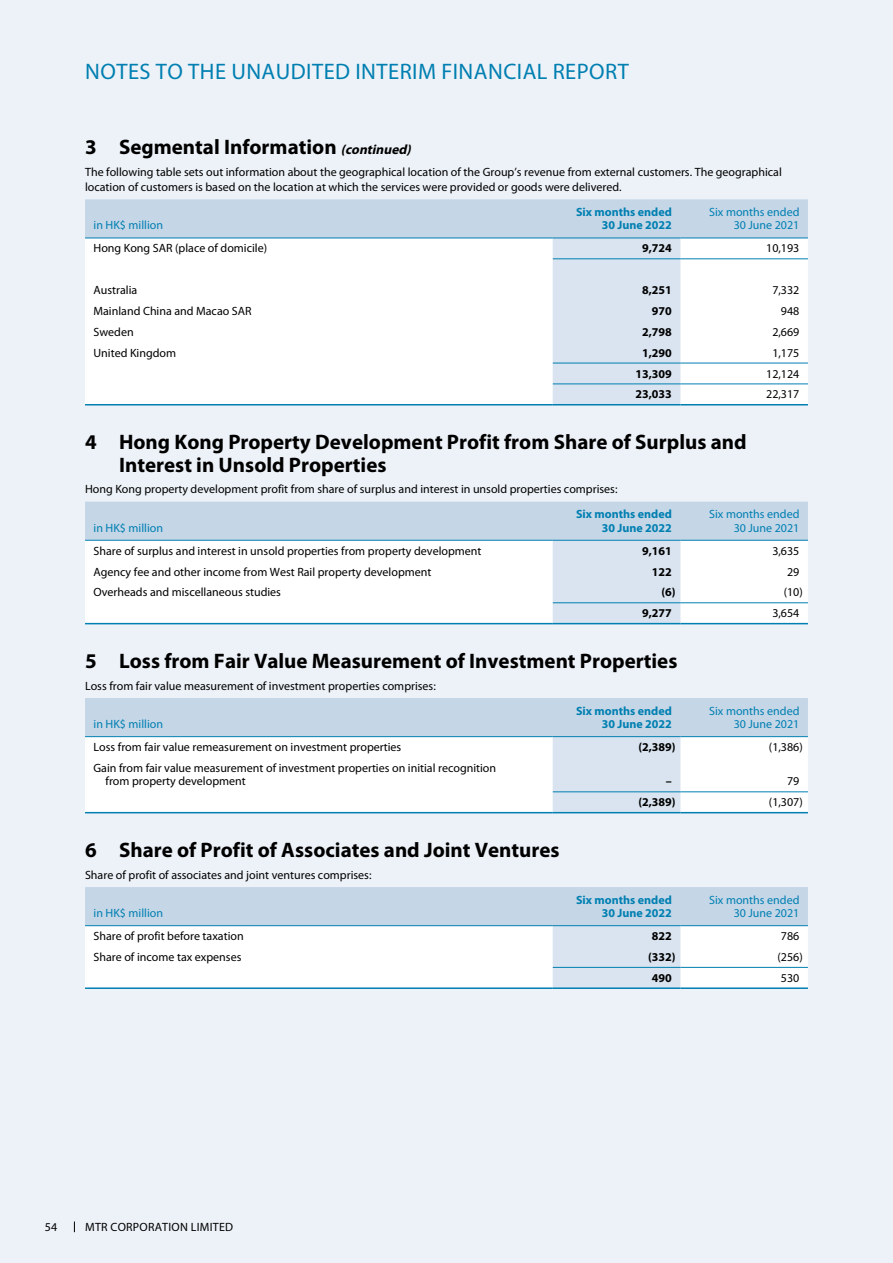
<style>
.page{position:relative;width:893px;height:1263px;background:#edf2f8}
.page>*{position:absolute;margin:0;border:0;box-sizing:border-box;transform-origin:0 0}
.t1{font:22.5px "Myriad Pro";letter-spacing:.02em;color:#007fb1}
.t2{font:700 21px/22.5px "Myriad Pro";color:#000}
.t3{font:12px/15px "Myriad Pro";color:#000}
.t4{font:12px/13.5px "Myriad Pro";color:#007fb1;text-align:right}
.t5{font:700 12px/13.5px "Myriad Pro";color:#007fb1;text-align:right}
.t6{font:700 12px "Myriad Pro";color:#000}
.t7{font:12px "Myriad Pro";letter-spacing:.02em;color:#000}
.s1{font-style:italic;font-size:13.5px}
</style>
<div class="page">
<svg style="left:85px;top:199px;width:723px;height:205px"></svg>
<hr style="left:85px;top:404px;width:468px;height:1px;background:#007fb1">
<hr style="left:553px;top:404px;width:127px;height:1px;background:#007fb1">
<hr style="left:680px;top:404px;width:128px;height:1px;background:#007fb1">
<hr style="left:553px;top:383px;width:127px;height:1px;background:#007fb1">
<hr style="left:680px;top:383px;width:128px;height:1px;background:#007fb1">
<hr style="left:553px;top:363px;width:127px;height:1px;background:#007fb1">
<hr style="left:680px;top:363px;width:128px;height:1px;background:#007fb1">
<hr style="left:553px;top:258px;width:127px;height:1px;background:#007fb1">
<hr style="left:680px;top:258px;width:128px;height:1px;background:#007fb1">
<hr style="left:85px;top:238px;width:468px;height:1px;background:#007fb1">
<hr style="left:553px;top:238px;width:127px;height:1px;background:#007fb1">
<hr style="left:680px;top:238px;width:128px;height:1px;background:#007fb1">
<svg style="left:85px;top:502px;width:723px;height:121px"></svg>
<hr style="left:85px;top:540px;width:468px;height:1px;background:#007fb1">
<hr style="left:553px;top:540px;width:127px;height:1px;background:#007fb1">
<hr style="left:680px;top:540px;width:128px;height:1px;background:#007fb1">
<hr style="left:85px;top:623px;width:468px;height:1px;background:#007fb1">
<hr style="left:553px;top:623px;width:127px;height:1px;background:#007fb1">
<hr style="left:680px;top:623px;width:128px;height:1px;background:#007fb1">
<hr style="left:553px;top:602px;width:127px;height:1px;background:#007fb1">
<hr style="left:680px;top:602px;width:128px;height:1px;background:#007fb1">
<svg style="left:85px;top:698px;width:723px;height:114px"></svg>
<hr style="left:85px;top:736px;width:468px;height:1px;background:#007fb1">
<hr style="left:553px;top:736px;width:127px;height:1px;background:#007fb1">
<hr style="left:680px;top:736px;width:128px;height:1px;background:#007fb1">
<hr style="left:85px;top:812px;width:468px;height:1px;background:#007fb1">
<hr style="left:553px;top:812px;width:127px;height:1px;background:#007fb1">
<hr style="left:680px;top:812px;width:128px;height:1px;background:#007fb1">
<hr style="left:553px;top:791px;width:127px;height:1px;background:#007fb1">
<hr style="left:680px;top:791px;width:128px;height:1px;background:#007fb1">
<svg style="left:85px;top:887px;width:723px;height:100px"></svg>
<hr style="left:85px;top:925px;width:468px;height:1px;background:#007fb1">
<hr style="left:553px;top:925px;width:127px;height:1px;background:#007fb1">
<hr style="left:680px;top:925px;width:128px;height:1px;background:#007fb1">
<hr style="left:85px;top:987px;width:468px;height:2px;background:#007fb1">
<hr style="left:553px;top:987px;width:127px;height:2px;background:#007fb1">
<hr style="left:680px;top:987px;width:128px;height:2px;background:#007fb1">
<hr style="left:553px;top:967px;width:127px;height:1px;background:#007fb1">
<hr style="left:680px;top:967px;width:128px;height:1px;background:#007fb1">
<h1 class="t1" style="left:85px;top:59px;width:545px">NOTES TO THE UNAUDITED INTERIM FINANCIAL REPORT</h1>
<h2 class="t2" style="left:85px;top:135px;width:331px">3 Segmental Information <span class="s1">(continued)</span></h2>
<p class="t3" style="left:85px;top:165px;width:698px">The following table sets out information about the geographical location of the Group’s revenue from external customers. The geographical location of customers is based on the location at which the services were provided or goods were delivered.</p>
<p class="t4" style="left:94px;top:219px;width:71px">in HK$ million</p>
<p class="t5" style="left:576px;top:205px;width:97px">Six months ended<br>30 June 2022</p>
<p class="t4" style="left:709px;top:205px;width:92px">Six months ended<br>30 June 2021</p>
<p class="t3" style="left:94px;top:241px;width:175px">Hong Kong SAR (place of domicile)</p>
<p class="t6" style="left:642px;top:241px;width:31px">9,724</p>
<p class="t3" style="left:766px;top:241px;width:35px">10,193</p>
<p class="t3" style="left:94px;top:283px;width:45px">Australia</p>
<p class="t6" style="left:642px;top:282px;width:31px">8,251</p>
<p class="t3" style="left:772px;top:283px;width:29px">7,332</p>
<p class="t3" style="left:94px;top:304px;width:160px">Mainland China and Macao SAR</p>
<p class="t6" style="left:652px;top:303px;width:21px">970</p>
<p class="t3" style="left:781px;top:304px;width:20px">948</p>
<p class="t3" style="left:94px;top:325px;width:42px">Sweden</p>
<p class="t6" style="left:642px;top:324px;width:31px">2,798</p>
<p class="t3" style="left:772px;top:325px;width:29px">2,669</p>
<p class="t3" style="left:94px;top:345px;width:84px">United Kingdom</p>
<p class="t6" style="left:642px;top:345px;width:31px">1,290</p>
<p class="t3" style="left:772px;top:345px;width:29px">1,175</p>
<p class="t6" style="left:635px;top:366px;width:38px">13,309</p>
<p class="t3" style="left:766px;top:366px;width:35px">12,124</p>
<p class="t6" style="left:635px;top:386px;width:38px">23,033</p>
<p class="t3" style="left:766px;top:387px;width:35px">22,317</p>
<h2 class="t2" style="left:119px;top:430px;width:629px;text-indent:-34px">4 Hong Kong Property Development Profit from Share of Surplus and<br>Interest in Unsold Properties</h2>
<p class="t3" style="left:85px;top:482px;width:534px">Hong Kong property development profit from share of surplus and interest in unsold properties comprises:</p>
<p class="t4" style="left:94px;top:521px;width:71px">in HK$ million</p>
<p class="t5" style="left:576px;top:507px;width:97px">Six months ended<br>30 June 2022</p>
<p class="t4" style="left:709px;top:508px;width:92px">Six months ended<br>30 June 2021</p>
<p class="t3" style="left:94px;top:543px;width:390px">Share of surplus and interest in unsold properties from property development</p>
<p class="t6" style="left:642px;top:543px;width:31px">9,161</p>
<p class="t3" style="left:772px;top:543px;width:29px">3,635</p>
<p class="t3" style="left:94px;top:564px;width:339px">Agency fee and other income from West Rail property development</p>
<p class="t6" style="left:652px;top:564px;width:21px">122</p>
<p class="t3" style="left:787px;top:564px;width:14px">29</p>
<p class="t3" style="left:94px;top:585px;width:189px">Overheads and miscellaneous studies</p>
<p class="t6" style="left:661px;top:584px;width:16px">(6)</p>
<p class="t3" style="left:784px;top:585px;width:21px">(10)</p>
<p class="t6" style="left:642px;top:605px;width:31px">9,277</p>
<p class="t3" style="left:772px;top:606px;width:29px">3,654</p>
<h2 class="t2" style="left:85px;top:649px;width:594px">5 Loss from Fair Value Measurement of Investment Properties</h2>
<p class="t3" style="left:85px;top:678px;width:352px">Loss from fair value measurement of investment properties comprises:</p>
<p class="t4" style="left:94px;top:718px;width:71px">in HK$ million</p>
<p class="t5" style="left:576px;top:703px;width:97px">Six months ended<br>30 June 2022</p>
<p class="t4" style="left:709px;top:704px;width:92px">Six months ended<br>30 June 2021</p>
<p class="t3" style="left:94px;top:740px;width:309px">Loss from fair value remeasurement on investment properties</p>
<p class="t6" style="left:638px;top:739px;width:39px">(2,389)</p>
<p class="t3" style="left:769px;top:740px;width:35px">(1,386)</p>
<p class="t3" style="left:106px;top:761px;width:392px;line-height:13.5px;text-indent:-12px">Gain from fair value measurement of investment properties on initial recognition from property development</p>
<p class="t6" style="left:666px;top:773px;width:7px">–</p>
<p class="t3" style="left:787px;top:774px;width:14px">79</p>
<p class="t6" style="left:638px;top:794px;width:39px">(2,389)</p>
<p class="t3" style="left:769px;top:795px;width:35px">(1,307)</p>
<h2 class="t2" style="left:85px;top:838px;width:476px">6 Share of Profit of Associates and Joint Ventures</h2>
<p class="t3" style="left:85px;top:867px;width:288px">Share of profit of associates and joint ventures comprises:</p>
<p class="t4" style="left:94px;top:907px;width:71px">in HK$ million</p>
<p class="t5" style="left:576px;top:892px;width:97px">Six months ended<br>30 June 2022</p>
<p class="t4" style="left:709px;top:893px;width:92px">Six months ended<br>30 June 2021</p>
<p class="t3" style="left:94px;top:929px;width:152px">Share of profit before taxation</p>
<p class="t6" style="left:652px;top:928px;width:21px">822</p>
<p class="t3" style="left:781px;top:929px;width:20px">786</p>
<p class="t3" style="left:94px;top:950px;width:149px">Share of income tax expenses</p>
<p class="t6" style="left:648px;top:949px;width:29px">(332)</p>
<p class="t3" style="left:777px;top:950px;width:27px">(256)</p>
<p class="t6" style="left:652px;top:970px;width:21px">490</p>
<p class="t3" style="left:781px;top:970px;width:20px">530</p>
<p class="t3" style="left:45px;top:1219px;width:14px">54</p>
<p class="t7" style="left:85px;top:1220px;width:149px">MTR CORPORATION LIMITED</p>
</div>
